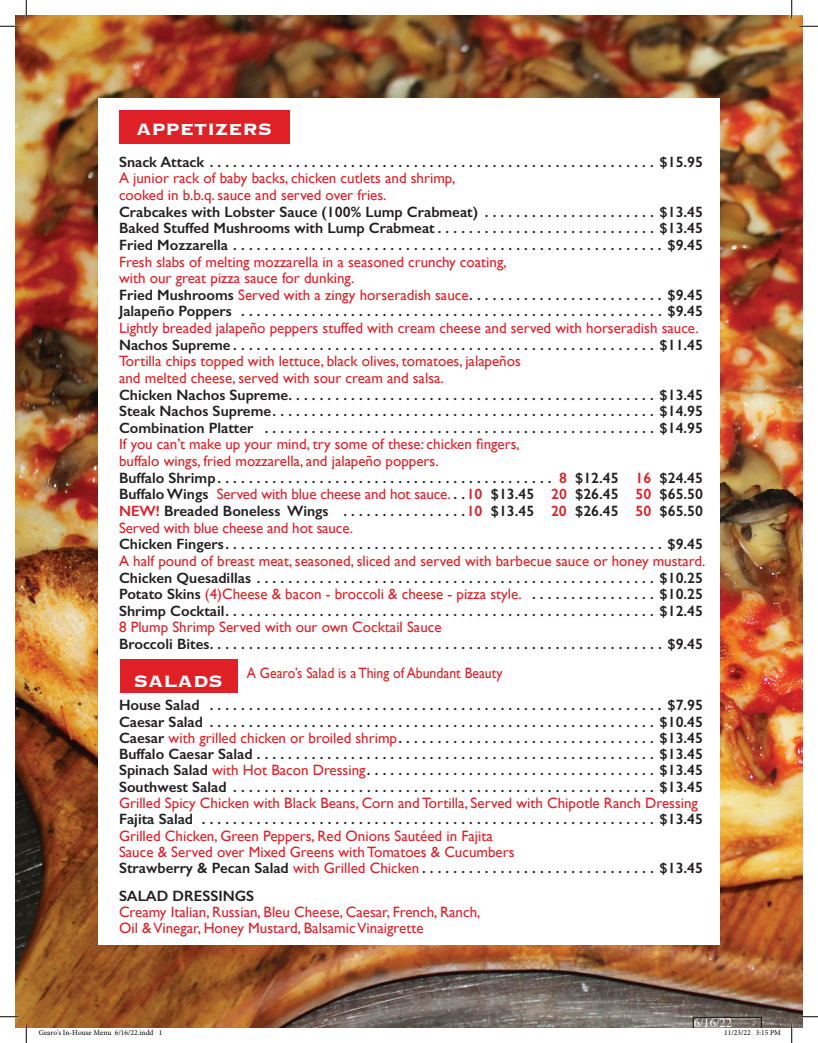
<style>
.page{position:relative;width:818px;height:1043px;background:#fff}
.page>*{position:absolute;margin:0;border:0;box-sizing:border-box;transform-origin:0 0}
.t1{font:700 21.25px "Copperplate";color:#fff}
.t2{font:600 15px/16.6px "Gill Sans";color:#231f20;text-align:justify}
.t3{font:15px/16.6px "Gill Sans";color:#df2027}
.t4{font:15px "Gill Sans";color:#df2027;scale:.92 1}
.t5{font:12.5px "Times";color:#fff}
.t6{font:7.5px "Minion Pro";color:#000}
.s1{font-weight:600;color:#231f20}
.s2{font-weight:600}
.s3{font-weight:400;color:#df2027}
</style>
<div class="page">
<img style="left:15px;top:15px;width:787px;height:1013px">
<div style="left:98px;top:98px;width:621px;height:846px;background:#fff"></div>
<div style="left:120px;top:110px;width:170px;height:33px;background:#df2027"></div>
<div style="left:120px;top:659px;width:117px;height:33px;background:#df2027"></div>
<svg style="left:0;top:0;width:27px;height:27px"></svg>
<svg style="left:0;top:1015px;width:27px;height:27px"></svg>
<svg style="left:790px;top:0;width:28px;height:27px"></svg>
<svg style="left:790px;top:1015px;width:28px;height:27px"></svg>
<svg style="left:39px;top:994px;width:123px;height:34px;background:#995723"></svg>
<svg style="left:692px;top:994px;width:89px;height:34px;background:#6c5d54"></svg>
<h1 class="t1" style="left:136px;top:115px;width:137px">APPETIZERS</h1>
<p class="t2" style="left:119px;top:153px;width:585px">Snack Attack . . . . . . . . . . . . . . . . . . . . . . . . . . . . . . . . . . . . . . . . . . . . . . . . . . . . . . . . . $15.95</p>
<p class="t3" style="left:119px;top:170px;width:338px">A junior rack of baby backs, chicken cutlets and shrimp, cooked in b.b.q. sauce and served over fries.</p>
<p class="t2" style="left:119px;top:203px;width:585px">Crabcakes with Lobster Sauce (100% Lump Crabmeat) . . . . . . . . . . . . . . . . . . . . . . $13.45<br>Baked Stuffed Mushrooms with Lump Crabmeat . . . . . . . . . . . . . . . . . . . . . . . . . . . . $13.45<br>Fried Mozzarella . . . . . . . . . . . . . . . . . . . . . . . . . . . . . . . . . . . . . . . . . . . . . . . . . . . . . . . $9.45</p>
<p class="t3" style="left:119px;top:253px;width:585px">Fresh slabs of melting mozzarella in a seasoned crunchy coating,<br>with our great pizza sauce for dunking.<br><span class="s1">Fried Mushrooms</span> Served with a zingy horseradish sauce <span class="s1">. . . . . . . . . . . . . . . . . . . . . . . . . $9.45<br>Jalapeño Poppers . . . . . . . . . . . . . . . . . . . . . . . . . . . . . . . . . . . . . . . . . . . . . . . . . . . . . . $9.45</span></p>
<p class="t3" style="left:119px;top:319px;width:581px">Lightly breaded jalapeño peppers stuffed with cream cheese and served with horseradish sauce.</p>
<p class="t2" style="left:119px;top:336px;width:585px">Nachos Supreme . . . . . . . . . . . . . . . . . . . . . . . . . . . . . . . . . . . . . . . . . . . . . . . . . . . . . . $11.45</p>
<p class="t3" style="left:119px;top:353px;width:403px">Tortilla chips topped with lettuce, black olives, tomatoes, jalapeños and melted cheese, served with sour cream and salsa.</p>
<p class="t2" style="left:119px;top:386px;width:585px">Chicken Nachos Supreme . . . . . . . . . . . . . . . . . . . . . . . . . . . . . . . . . . . . . . . . . . . . . . . $13.45<br>Steak Nachos Supreme . . . . . . . . . . . . . . . . . . . . . . . . . . . . . . . . . . . . . . . . . . . . . . . . . $14.95<br>Combination Platter . . . . . . . . . . . . . . . . . . . . . . . . . . . . . . . . . . . . . . . . . . . . . . . . . . $14.95</p>
<p class="t3" style="left:119px;top:436px;width:585px">If you can’t make up your mind, try some of these: chicken fingers,<br>buffalo wings, fried mozzarella, and jalapeño poppers.<br><span class="s1">Buffalo Shrimp . . . . . . . . . . . . . . . . . . . . . . . . . . . . . . . . . . . . . . . . . . .</span> <span class="s2">8</span> <span class="s1">$12.45</span> <span class="s2">16</span> <span class="s1">$24.45<br>Buffalo Wings</span> Served with blue cheese and hot sauce. <span class="s1">.</span> <span class="s2">10</span> <span class="s1">$13.45</span> <span class="s2">20</span> <span class="s1">$26.45</span> <span class="s2">50</span> <span class="s1">$65.50<br></span><span class="s2">NEW!</span> <span class="s1">Breaded Boneless Wings . . . . . . . . . . . . . . .</span> <span class="s2">10</span> <span class="s1">$13.45</span> <span class="s2">20</span> <span class="s1">$26.45</span> <span class="s2">50</span> <span class="s1">$65.50<br></span>Served with blue cheese and hot sauce.</p>
<p class="t2" style="left:119px;top:535px;width:585px">Chicken Fingers . . . . . . . . . . . . . . . . . . . . . . . . . . . . . . . . . . . . . . . . . . . . . . . . . . . . . . . . $9.45</p>
<p class="t3" style="left:119px;top:552px;width:588px">A half pound of breast meat, seasoned, sliced and served with barbecue sauce or honey mustard.</p>
<p class="t2" style="left:119px;top:569px;width:585px">Chicken Quesadillas . . . . . . . . . . . . . . . . . . . . . . . . . . . . . . . . . . . . . . . . . . . . . . . . . . $10.25<br>Potato Skins <span class="s3">(4)Cheese &amp; bacon - broccoli &amp; cheese - pizza style.</span> . . . . . . . . . . . . . . . . $10.25<br>Shrimp Cocktail . . . . . . . . . . . . . . . . . . . . . . . . . . . . . . . . . . . . . . . . . . . . . . . . . . . . . . . $12.45</p>
<p class="t3" style="left:119px;top:619px;width:324px">8 Plump Shrimp Served with our own Cocktail Sauce</p>
<p class="t2" style="left:119px;top:635px;width:585px">Broccoli Bites . . . . . . . . . . . . . . . . . . . . . . . . . . . . . . . . . . . . . . . . . . . . . . . . . . . . . . . . . $9.45</p>
<h1 class="t1" style="left:134px;top:667px;width:90px">SALADS</h1>
<p class="t4" style="left:247px;top:663px;width:279px">A Gearo’s Salad is a Thing of Abundant Beauty</p>
<p class="t2" style="left:119px;top:697px;width:585px;line-height:16.2px">House Salad . . . . . . . . . . . . . . . . . . . . . . . . . . . . . . . . . . . . . . . . . . . . . . . . . . . . . . . . . . $7.95<br>Caesar Salad . . . . . . . . . . . . . . . . . . . . . . . . . . . . . . . . . . . . . . . . . . . . . . . . . . . . . . . . . $10.45<br>Caesar <span class="s3">with grilled chicken or broiled shrimp</span> . . . . . . . . . . . . . . . . . . . . . . . . . . . . . . . . . $13.45<br>Buffalo Caesar Salad . . . . . . . . . . . . . . . . . . . . . . . . . . . . . . . . . . . . . . . . . . . . . . . . . . . $13.45<br>Spinach Salad <span class="s3">with Hot Bacon Dressing</span> . . . . . . . . . . . . . . . . . . . . . . . . . . . . . . . . . . . . . $13.45<br>Southwest Salad . . . . . . . . . . . . . . . . . . . . . . . . . . . . . . . . . . . . . . . . . . . . . . . . . . . . . . $13.45</p>
<p class="t3" style="left:119px;top:794px;width:580px">Grilled Spicy Chicken with Black Beans, Corn and Tortilla, Served with Chipotle Ranch Dressing</p>
<p class="t2" style="left:119px;top:810px;width:585px">Fajita Salad . . . . . . . . . . . . . . . . . . . . . . . . . . . . . . . . . . . . . . . . . . . . . . . . . . . . . . . . . . $13.45</p>
<p class="t3" style="left:119px;top:827px;width:585px;line-height:16.2px">Grilled Chicken, Green Peppers, Red Onions Sautéed in Fajita<br>Sauce &amp; Served over Mixed Greens with Tomatoes &amp; Cucumbers<br><span class="s1">Strawberry &amp; Pecan Salad</span> with Grilled Chicken <span class="s1">. . . . . . . . . . . . . . . . . . . . . . . . . . . . . . $13.45</span></p>
<p class="t2" style="left:119px;top:887px;width:137px">SALAD DRESSINGS</p>
<p class="t3" style="left:119px;top:903px;width:363px;line-height:16.2px">Creamy Italian, Russian, Bleu Cheese, Caesar, French, Ranch,<br>Oil &amp; Vinegar, Honey Mustard, Balsamic Vinaigrette</p>
<p class="t5" style="left:693px;top:1011px;width:40px">6/16/22</p>
<p class="t6" style="left:39px;top:1028px;width:125px">Gearo's In-House Menu 6/16/22.indd 1</p>
<p class="t6" style="left:724px;top:1028px;width:58px">11/23/22 3:15 PM</p>
</div>
